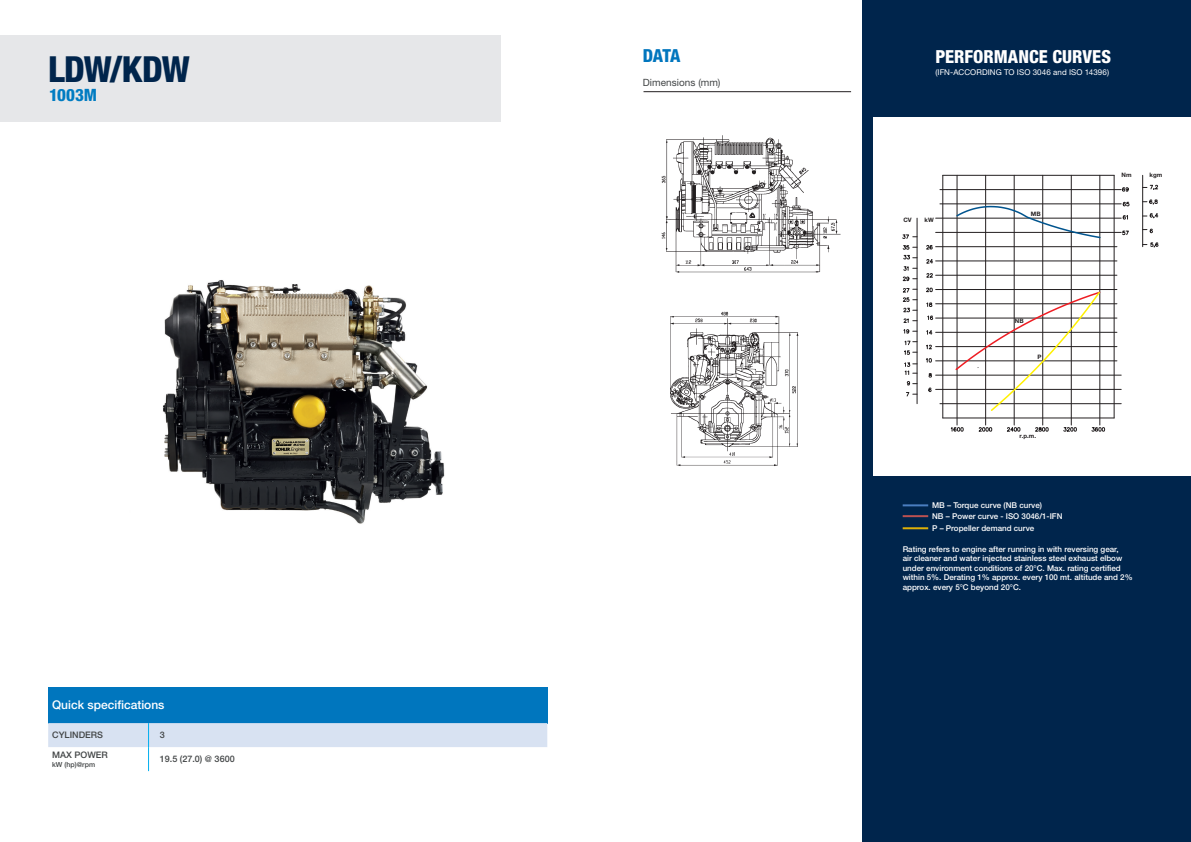
<style>
.page{position:relative;width:1191px;height:842px;background:#fff}
.page>*{position:absolute;margin:0;border:0;box-sizing:border-box;transform-origin:0 0}
.t1{font:800 condensed 36px "Helvetica Neue LT Pro";letter-spacing:-.025em;color:#00254c}
.t2{font:800 condensed 18px "Helvetica Neue LT Pro";color:#fff}
.t3{font:800 condensed 18px "Helvetica Neue LT Pro";color:#0076be}
.t4{font:800 condensed 17px "Helvetica Neue LT Pro";color:#007cc2}
.t5{font:500 12px "Helvetica Neue LT Pro";color:#fff}
.t6{font:10px "Helvetica Neue LT Pro";letter-spacing:.005em;color:#414445}
.t7{font:500 9px "Helvetica Neue LT Pro";color:#414445}
.t8{font:500 8px/9.6px "Helvetica Neue LT Pro";color:#fff}
.t9{font:8px "Helvetica Neue LT Pro";letter-spacing:.01em;color:#fff}
.t10{font:500 7px "Helvetica Neue LT Pro";color:#414445}
.t11{font:700 6.1px "Helvetica Neue LT Pro";color:#231f20}
</style>
<div class="page">
<img style="left:163px;top:280px;width:282px;height:244px">
<div style="left:0;top:36px;width:500px;height:86px;background:#e6e7e9"></div>
<div style="left:48px;top:687px;width:499px;height:36px;background:#0076be"></div>
<svg style="left:48px;top:723px;width:499px;height:48px"></svg>
<div style="left:862px;top:0;width:329px;height:842px;background:#00254c"></div>
<div style="left:873px;top:118px;width:318px;height:358px;background:#fff"></div>
<hr style="left:902px;top:515px;width:26px;height:2px;background:#bb5151">
<hr style="left:902px;top:527px;width:26px;height:2px;background:#ddb008">
<hr style="left:902px;top:504px;width:26px;height:2px;background:#4a7ec0">
<hr style="left:1099px;top:175px;width:1px;height:250px;background:#231f20">
<hr style="left:1071px;top:175px;width:1px;height:250px;background:#231f20">
<hr style="left:1042px;top:175px;width:1px;height:250px;background:#231f20">
<hr style="left:985px;top:175px;width:1px;height:250px;background:#231f20">
<hr style="left:957px;top:175px;width:1px;height:250px;background:#231f20">
<hr style="left:942px;top:175px;width:1px;height:243px;background:#231f20">
<hr style="left:935px;top:218px;width:186px;height:1px;background:#231f20">
<hr style="left:935px;top:232px;width:186px;height:1px;background:#231f20">
<hr style="left:940px;top:403px;width:181px;height:1px;background:#231f20">
<hr style="left:935px;top:389px;width:186px;height:1px;background:#231f20">
<hr style="left:935px;top:375px;width:186px;height:1px;background:#231f20">
<hr style="left:935px;top:361px;width:182px;height:1px;background:#231f20">
<hr style="left:935px;top:346px;width:182px;height:1px;background:#231f20">
<hr style="left:935px;top:332px;width:182px;height:1px;background:#231f20">
<hr style="left:935px;top:318px;width:182px;height:1px;background:#231f20">
<hr style="left:935px;top:304px;width:182px;height:1px;background:#231f20">
<hr style="left:935px;top:289px;width:182px;height:1px;background:#231f20">
<hr style="left:935px;top:275px;width:182px;height:1px;background:#231f20">
<hr style="left:935px;top:261px;width:182px;height:1px;background:#231f20">
<hr style="left:935px;top:246px;width:182px;height:1px;background:#231f20">
<hr style="left:1114px;top:175px;width:1px;height:243px;background:#231f20">
<svg style="left:928px;top:388px;width:3px;height:4px"></svg>
<svg style="left:928px;top:373px;width:3px;height:4px"></svg>
<svg style="left:926px;top:358px;width:5px;height:4px"></svg>
<svg style="left:926px;top:344px;width:5px;height:5px"></svg>
<svg style="left:926px;top:330px;width:6px;height:5px"></svg>
<svg style="left:927px;top:315px;width:6px;height:5px"></svg>
<svg style="left:926px;top:302px;width:6px;height:5px"></svg>
<svg style="left:926px;top:288px;width:6px;height:4px"></svg>
<svg style="left:926px;top:273px;width:6px;height:4px"></svg>
<svg style="left:926px;top:259px;width:7px;height:4px"></svg>
<svg style="left:926px;top:245px;width:6px;height:4px"></svg>
<hr style="left:1014px;top:175px;width:1px;height:250px;background:#231f20">
<hr style="left:940px;top:204px;width:181px;height:1px;background:#231f20">
<hr style="left:940px;top:189px;width:181px;height:1px;background:#231f20">
<svg style="left:1122px;top:187px;width:6px;height:4px"></svg>
<svg style="left:1123px;top:202px;width:6px;height:4px"></svg>
<svg style="left:1122px;top:215px;width:5px;height:4px"></svg>
<hr style="left:942px;top:418px;width:172px;height:1px;background:#231f20">
<hr style="left:942px;top:175px;width:172px;height:1px;background:#231f20">
<hr style="left:1142px;top:175px;width:1px;height:72px;background:#231f20">
<svg style="left:1122px;top:231px;width:6px;height:4px"></svg>
<svg style="left:1142px;top:243px;width:16px;height:4px"></svg>
<svg style="left:1142px;top:213px;width:16px;height:5px"></svg>
<svg style="left:1142px;top:200px;width:15px;height:5px"></svg>
<svg style="left:1142px;top:185px;width:16px;height:5px"></svg>
<hr style="left:917px;top:218px;width:1px;height:186px;background:#231f20">
<svg style="left:906px;top:392px;width:11px;height:4px"></svg>
<svg style="left:907px;top:381px;width:10px;height:4px"></svg>
<svg style="left:904px;top:340px;width:13px;height:15px"></svg>
<svg style="left:903px;top:329px;width:14px;height:4px"></svg>
<svg style="left:903px;top:318px;width:14px;height:5px"></svg>
<svg style="left:903px;top:308px;width:14px;height:4px"></svg>
<svg style="left:902px;top:288px;width:15px;height:14px"></svg>
<svg style="left:902px;top:277px;width:15px;height:4px"></svg>
<svg style="left:903px;top:266px;width:14px;height:5px"></svg>
<svg style="left:903px;top:255px;width:14px;height:4px"></svg>
<svg style="left:902px;top:245px;width:15px;height:4px"></svg>
<svg style="left:902px;top:235px;width:15px;height:4px"></svg>
<svg style="left:904px;top:362px;width:13px;height:13px"></svg>
<svg style="left:1142px;top:229px;width:10px;height:4px"></svg>
<svg style="left:954px;top:290px;width:147px;height:122px"></svg>
<svg style="left:955px;top:205px;width:146px;height:34px"></svg>
<svg style="left:978px;top:427px;width:14px;height:4px"></svg>
<svg style="left:1007px;top:427px;width:13px;height:4px"></svg>
<svg style="left:1035px;top:427px;width:13px;height:4px"></svg>
<svg style="left:1063px;top:427px;width:13px;height:4px"></svg>
<svg style="left:951px;top:427px;width:12px;height:4px"></svg>
<svg style="left:1091px;top:427px;width:13px;height:4px"></svg>
<hr style="left:643px;top:91px;width:208px;height:1px;background:#231f20">
<img style="left:661px;top:135px;width:180px;height:138px">
<img style="left:670px;top:311px;width:129px;height:155px">
<h1 class="t1" style="left:48px;top:48px;width:143px">LDW/KDW</h1>
<h3 class="t4" style="left:49px;top:85px;width:49px">1003M</h3>
<h3 class="t5" style="left:52px;top:698px;width:114px">Quick specifications</h3>
<p class="t7" style="left:52px;top:730px;width:52px">CYLINDERS</p>
<p class="t7" style="left:160px;top:730px;width:7px">3</p>
<p class="t7" style="left:52px;top:749px;width:57px">MAX POWER</p>
<p class="t10" style="left:52px;top:760px;width:44px">kW (hp)@rpm</p>
<p class="t7" style="left:160px;top:754px;width:76px">19.5 (27.0) @ 3600</p>
<h2 class="t3" style="left:642px;top:44px;width:39px">DATA</h2>
<p class="t6" style="left:643px;top:76px;width:79px">Dimensions (mm)</p>
<h2 class="t2" style="left:935px;top:45px;width:177px">PERFORMANCE CURVES</h2>
<p class="t9" style="left:935px;top:67px;width:175px">(IFN-ACCORDING TO ISO 3046 and ISO 14396)</p>
<p class="t11" style="left:903px;top:216px;width:10px">CV</p>
<p class="t11" style="left:924px;top:216px;width:11px">kW</p>
<p class="t11" style="left:1031px;top:210px;width:11px">MB</p>
<p class="t11" style="left:1121px;top:171px;width:11px">Nm</p>
<p class="t11" style="left:1149px;top:171px;width:14px">kgm</p>
<p class="t11" style="left:1015px;top:317px;width:10px">NB</p>
<p class="t11" style="left:1037px;top:353px;width:6px">P</p>
<p class="t11" style="left:1019px;top:432px;width:18px">r.p.m.</p>
<p class="t8" style="left:932px;top:501px;width:111px">MB – Torque curve (NB curve)</p>
<p class="t8" style="left:932px;top:510px;width:132px;line-height:12.1px">NB – Power curve - ISO 3046/1-IFN<br>P – Propeller demand curve</p>
<p class="t8" style="left:902px;top:544px;width:232px">Rating refers to engine after running in with reversing gear,<br>air cleaner and water injected stainless steel exhaust elbow under environment conditions of 20°C. Max. rating certified within 5%. Derating 1% approx. every 100 mt. altitude and 2% approx. every 5°C beyond 20°C.</p>
</div>
